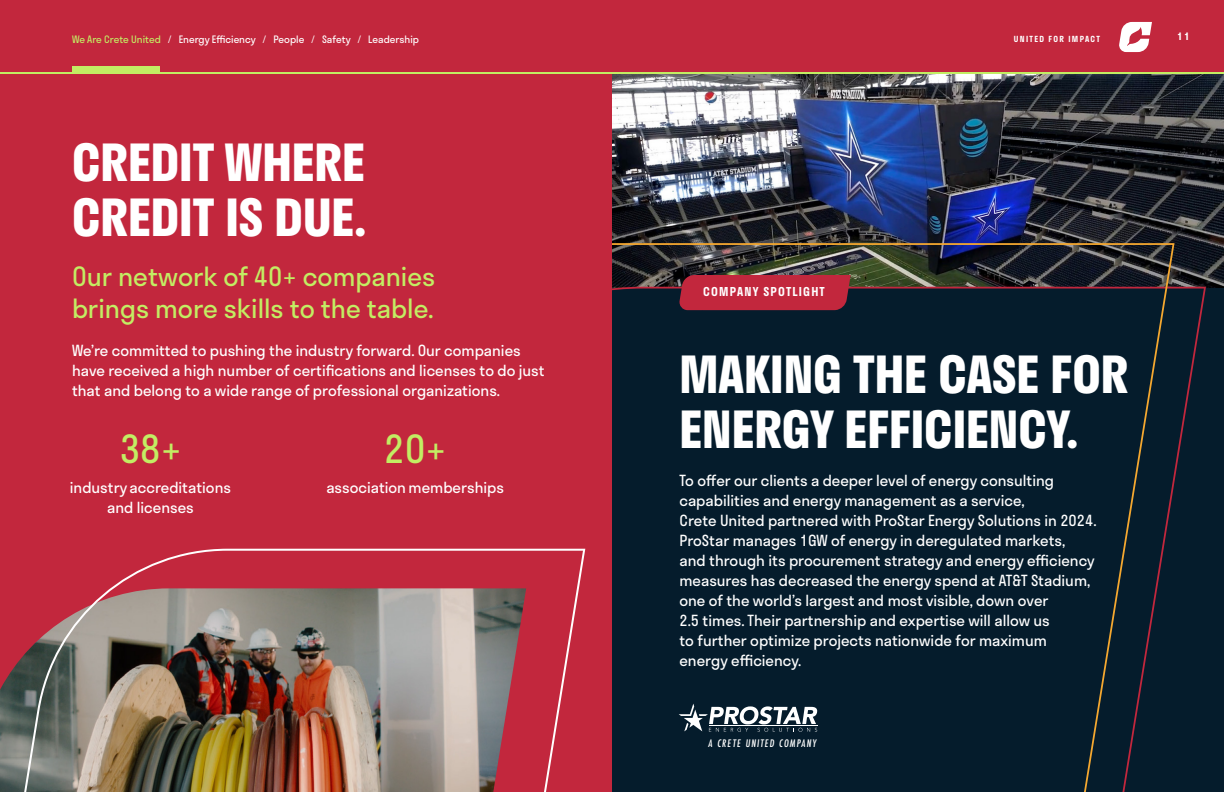
<style>
.page{position:relative;width:1224px;height:792px;background:#c2273d}
.page>*{position:absolute;margin:0;border:0;box-sizing:border-box;transform-origin:0 0}
.t1{font:700 50px/55px "Stratos";color:#fff}
.t2{font:38px "Stratos";color:#c2ed63}
.t3{font:26px/32px "Stratos";color:#c2ed63}
.t4{font:15px/20px "Stratos";color:#fff}
.t5{font:600 12px "Stratos";letter-spacing:.1em;color:#fff}
.t6{font:italic 500 11.4px "Futura PT Cond";letter-spacing:.1em;color:#fff}
.t7{font:10px "Stratos";color:#fff}
.t8{font:10px "Stratos";color:#c2ed63}
.t9{font:600 10px "Stratos";color:#fff}
.t10{font:600 8.2px "Stratos";letter-spacing:.16em;color:#fff}
</style>
<div class="page">
<svg style="left:1119px;top:22px;width:33px;height:30px"></svg>
<img style="left:612px;top:74px;width:612px;height:214px">
<img style="left:0;top:548px;width:586px;height:244px">
<div style="left:1176px;top:286px;width:31px;height:506px;background:#051c2c"></div>
<svg style="left:612px;top:242px;width:564px;height:550px"></svg>
<hr style="left:0;top:72px;width:1224px;height:2px;background:#c2ed63">
<svg style="left:679px;top:275px;width:172px;height:35px"></svg>
<div style="left:72px;top:67px;width:87px;height:7px;background:#c2ed63"></div>
<svg style="left:679px;top:704px;width:138px;height:28px"></svg>
<hr style="left:709px;top:726px;width:108px;height:1px;background:#fff">
<p class="t8" style="left:72px;top:32px;width:90px">We Are Crete United</p>
<p class="t10" style="left:1014px;top:32px;width:88px">UNITED FOR IMPACT</p>
<p class="t7" style="left:168px;top:32px;width:253px">/ Energy Efficiency / People / Safety / Leadership</p>
<h1 class="t1" style="left:72px;top:133px;width:296px">CREDIT WHERE<br>CREDIT IS DUE.</h1>
<h3 class="t3" style="left:72px;top:260px;width:365px">Our network of 40+ companies brings more skills to the table.</h3>
<p class="t4" style="left:72px;top:340px;width:474px">We’re committed to pushing the industry forward. Our companies have received a high number of certifications and licenses to do just that and belong to a wide range of professional organizations.</p>
<h2 class="t2" style="left:119px;top:419px;width:64px">38+</h2>
<p class="t4" style="left:70px;top:477px;width:163px;text-align:center">industry accreditations and licenses</p>
<h2 class="t2" style="left:384px;top:419px;width:64px">20+</h2>
<p class="t4" style="left:326px;top:477px;width:179px">association memberships</p>
<p class="t5" style="left:703px;top:282px;width:123px">COMPANY SPOTLIGHT</p>
<h1 class="t1" style="left:680px;top:345px;width:450px">MAKING THE CASE FOR<br>ENERGY EFFICIENCY.</h1>
<p class="t4" style="left:680px;top:470px;width:419px">To offer our clients a deeper level of energy consulting capabilities and energy management as a service,<br>Crete United partnered with ProStar Energy Solutions in 2024.<br>ProStar manages 1GW of energy in deregulated markets,<br>and through its procurement strategy and energy efficiency measures has decreased the energy spend at AT&amp;T Stadium, one of the world’s largest and most visible, down over<br>2.5 times. Their partnership and expertise will allow us<br>to further optimize projects nationwide for maximum energy efficiency.</p>
<p class="t6" style="left:708px;top:737px;width:110px">A CRETE UNITED COMPANY</p>
<p class="t9" style="left:1177px;top:28px;width:14px">11</p>
</div>
